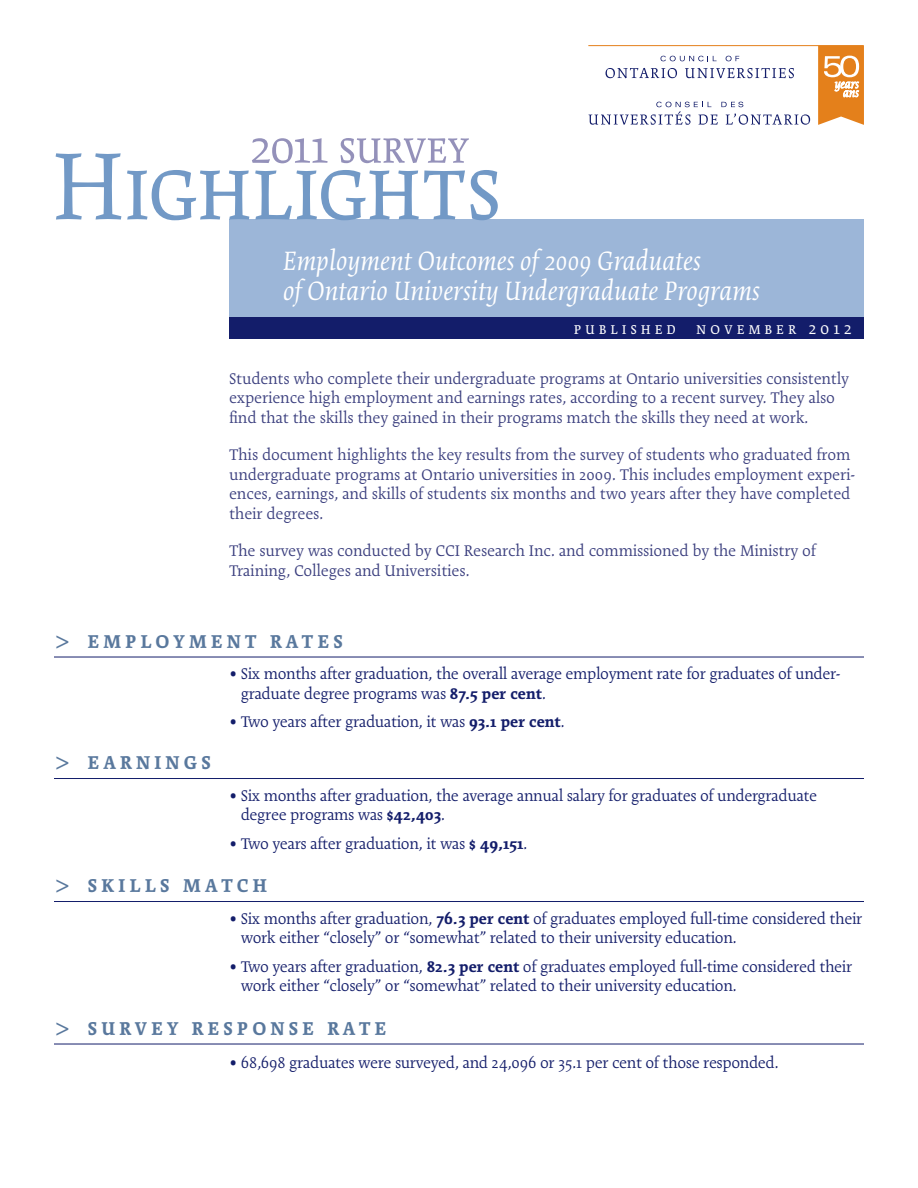
<style>
.page{position:relative;width:918px;height:1188px;background:#fff}
.page>*{position:absolute;margin:0;border:0;box-sizing:border-box;transform-origin:0 0}
.t1{font:108px "Cartier Book Small Caps";letter-spacing:-.01em;color:#7299c6}
.t2{font:54px "Cartier Book Small Caps";letter-spacing:-.015em;color:#9491ba}
.t3{font:italic 30px/30px "Cartier";color:#fff}
.t4{font:700 21px "Cartier";letter-spacing:.2em;color:#59789d}
.t5{font:19.5px "Cartier Book Small Caps";letter-spacing:.2em;color:#fff}
.t6{font:17.4px/19.5px "Cartier Book Roman";color:#131d6a}
.t7{font:17.4px/19.5px "Cartier Book Roman";letter-spacing:.01em;color:#393d7d}
.s1{font-size:27px}
.s2{font-family:"Cartier";font-weight:700}
</style>
<div class="page">
<hr style="left:54px;top:657px;width:810px;height:1px;background:#131d6a">
<hr style="left:54px;top:778px;width:810px;height:1px;background:#131d6a">
<hr style="left:54px;top:901px;width:810px;height:1px;background:#131d6a">
<hr style="left:54px;top:1044px;width:810px;height:1px;background:#131d6a">
<div style="left:230px;top:219px;width:634px;height:98px;background:#9cb6d8"></div>
<svg style="left:660px;top:56px;width:57px;height:5px"></svg>
<svg style="left:726px;top:56px;width:13px;height:5px"></svg>
<svg style="left:606px;top:68px;width:71px;height:10px"></svg>
<svg style="left:685px;top:68px;width:109px;height:10px"></svg>
<svg style="left:589px;top:102px;width:221px;height:23px"></svg>
<hr style="left:588px;top:45px;width:276px;height:1px;background:#e4801b">
<svg style="left:818px;top:46px;width:46px;height:79px;background:#e99a4a"></svg>
<div style="left:230px;top:317px;width:634px;height:22px;background:#131d6a"></div>
<h2 class="t2" style="left:250px;top:119px;width:221px">2011 survey</h2>
<h1 class="t1" style="left:54px;top:132px;width:451px">Highlights</h1>
<h3 class="t3" style="left:284px;top:245px;width:478px">Employment Outcomes of 2009 Graduates<br>of Ontario University Undergraduate Programs</h3>
<p class="t5" style="left:574px;top:318px;width:280px">published november 2012</p>
<p class="t7" style="left:230px;top:369px;width:621px">Students who complete their undergraduate programs at Ontario universities consistently experience high employment and earnings rates, according to a recent survey. They also find that the skills they gained in their programs match the skills they need at work.</p>
<p class="t7" style="left:230px;top:445px;width:627px">This document highlights the key results from the survey of students who graduated from undergraduate programs at Ontario universities in 2009. This includes employment experi&shy;ences, earnings, and skills of students six months and two years after they have completed their degrees.</p>
<p class="t7" style="left:230px;top:541px;width:588px">The survey was conducted by CCI Research Inc. and commissioned by the Ministry of<br>Training, Colleges and Universities.</p>
<p class="t4" style="left:54px;top:630px;width:290px"><span class="s1">&gt;</span> EMPLOYMENT RAT ES</p>
<p class="t6" style="left:241px;top:664px;width:601px;text-indent:-12px">• Six months after graduation, the overall average employment rate for graduates of under&shy;graduate degree programs was <span class="s2">87.5 PER CENT</span>.</p>
<p class="t6" style="left:230px;top:712px;width:337px">• Two years after graduation, it was <span class="s2">93.1 PER CENT</span>.</p>
<p class="t4" style="left:54px;top:751px;width:158px"><span class="s1">&gt;</span> EAR NINGS</p>
<p class="t6" style="left:241px;top:786px;width:578px;text-indent:-12px">• Six months after graduation, the average annual salary for graduates of undergraduate degree programs was <span class="s2">$42,403</span>.</p>
<p class="t6" style="left:230px;top:834px;width:300px">• Two years after graduation, it was <span class="s2">$ 49,151</span>.</p>
<p class="t4" style="left:54px;top:874px;width:215px"><span class="s1">&gt;</span> SKILLS MATCH</p>
<p class="t6" style="left:241px;top:909px;width:623px;text-indent:-12px">• Six months after graduation, <span class="s2">76.3 PER CENT</span> of graduates employed full-time considered their work either “closely” or “somewhat” related to their university education.</p>
<p class="t6" style="left:241px;top:957px;width:613px;text-indent:-12px">• Two years after graduation, <span class="s2">82.3 PER CENT</span> of graduates employed full-time considered their work either “closely” or “somewhat” related to their university education.</p>
<p class="t4" style="left:54px;top:1017px;width:332px"><span class="s1">&gt;</span> SUR VEY RESPONSE RAT E</p>
<p class="t6" style="left:230px;top:1053px;width:551px">• 68,698 graduates were surveyed, and 24,096 or 35.1 per cent of those responded.</p>
</div>
